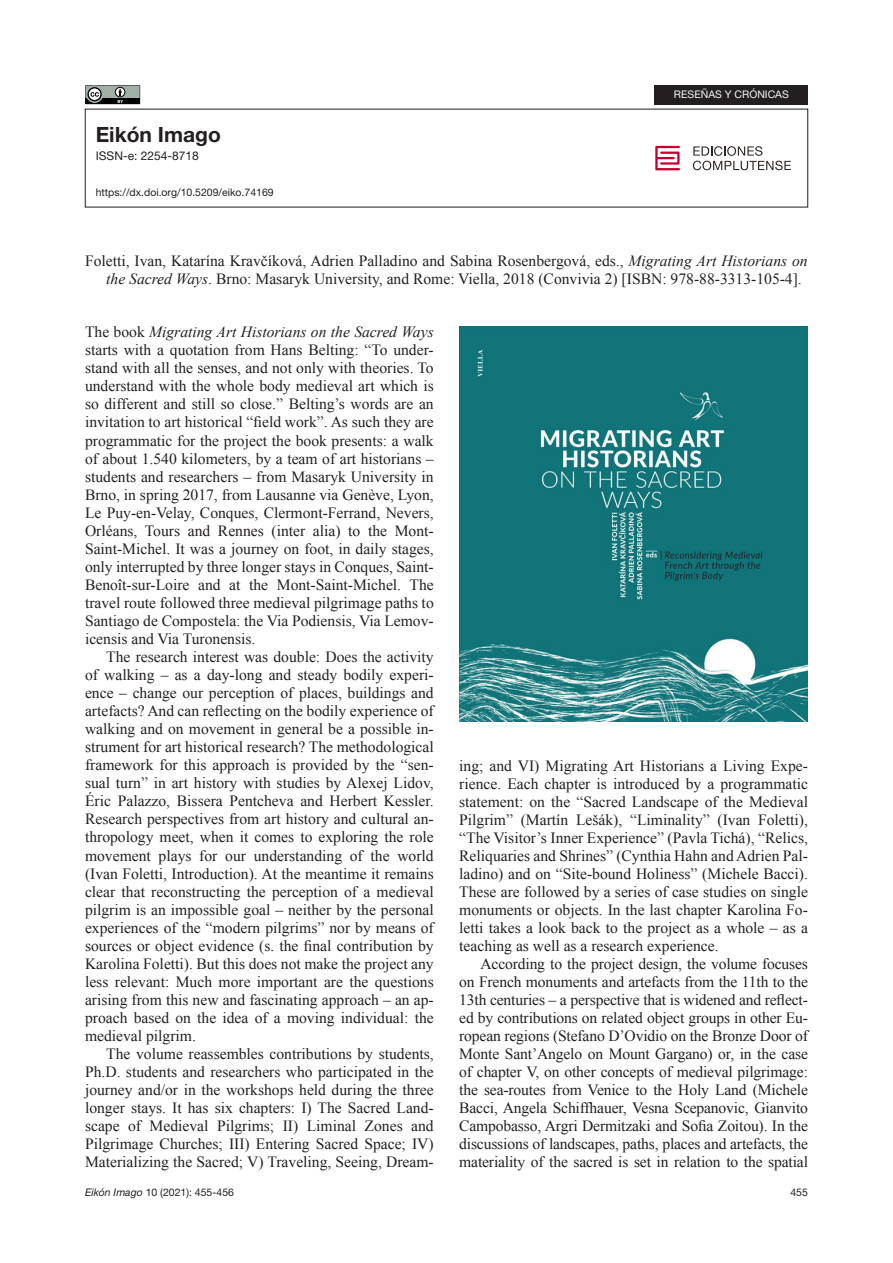
<style>
.page{position:relative;width:893px;height:1263px;background:#fff}
.page>*{position:absolute;margin:0;border:0;box-sizing:border-box;transform-origin:0 0}
.t1{font:700 21px "Helvetica Neue LT Pro";color:#231f20}
.t2{font:15.6px/18px "Times New Roman";color:#231f20;text-align:justify}
.t3{font:12px "Helvetica Neue LT Pro";color:#231f20}
.t4{font:10.5px "Helvetica Neue LT Pro";color:#231f20}
.t5{font:10.5px "Helvetica Neue LT Pro";color:#f7f7f8}
.s1{font-style:italic}
</style>
<div class="page">
<svg style="left:655px;top:146px;width:25px;height:24px"></svg>
<svg style="left:693px;top:146px;width:98px;height:24px"></svg>
<div style="left:655px;top:85px;width:153px;height:19px;background:#231f20"></div>
<svg style="left:85px;top:85px;width:55px;height:19px"></svg>
<img style="left:459px;top:326px;width:349px;height:395px">
<h1 class="t1" style="left:96px;top:121px;width:127px">Eikón Imago</h1>
<p class="t3" style="left:96px;top:148px;width:105px">ISSN-e: 2254-8718</p>
<p class="t4" style="left:96px;top:186px;width:179px">https://dx.doi.org/10.5209/eiko.74169</p>
<p class="t5" style="left:674px;top:88px;width:116px">RESEÑAS Y CRÓNICAS</p>
<p class="t2" style="left:106px;top:251px;width:703px;text-indent:-21px">Foletti, Ivan, Katarína Kravčíková, Adrien Palladino and Sabina Rosenbergová, eds., <span class="s1">Migrating Art Historians on the Sacred Ways</span>. Brno: Masaryk University, and Rome: Viella, 2018 (Convivia 2) [ISBN: 978-88-3313-105-4].</p>
<p class="t2" style="left:85px;top:323px;width:350px">The book <span class="s1">Migrating Art Historians on the Sacred Ways </span>starts with a quotation from Hans Belting: “To under&shy;stand with all the senses, and not only with theories. To understand with the whole body medieval art which is so different and still so close.” Belting’s words are an invitation to art historical “field work”. As such they are programmatic for the project the book presents: a walk of about 1.540 kilometers, by a team of art historians – students and researchers – from Masaryk University in Brno, in spring 2017, from Lausanne via Genève, Lyon, Le Puy-en-Velay, Conques, Clermont-Ferrand, Nevers, Orléans, Tours and Rennes (inter alia) to the Mont-Saint-Michel. It was a journey on foot, in daily stages, only interrupted by three longer stays in Conques, Saint-Benoît-sur-Loire and at the Mont-Saint-Michel. The travel route followed three medieval pilgrimage paths to Santiago de Compostela: the Via Podiensis, Via Lemov&shy;icensis and Via Turonensis.</p>
<p class="t2" style="left:85px;top:647px;width:350px;text-indent:21px">The research interest was double: Does the activity of walking – as a day-long and steady bodily experi&shy;ence – change our perception of places, buildings and artefacts? And can reflecting on the bodily experience of walking and on movement in general be a possible in&shy;strument for art historical research? The methodological framework for this approach is provided by the “sen&shy;sual turn” in art history with studies by Alexej Lidov, Éric Palazzo, Bissera Pentcheva and Herbert Kessler.<br>Research perspectives from art history and cultural an&shy;thropology meet, when it comes to exploring the role movement plays for our understanding of the world (Ivan Foletti, Introduction). At the meantime it remains clear that reconstructing the perception of a medieval pilgrim is an impossible goal – neither by the personal experiences of the “modern pilgrims” nor by means of sources or object evidence (s. the final contribution by Karolina Foletti). But this does not make the project any less relevant: Much more important are the questions arising from this new and fascinating approach – an ap&shy;proach based on the idea of a moving individual: the medieval pilgrim.</p>
<p class="t2" style="left:85px;top:1044px;width:350px;text-indent:21px">The volume reassembles contributions by students, Ph.D. students and researchers who participated in the journey and/or in the workshops held during the three longer stays. It has six chapters: I) The Sacred Land&shy;scape of Medieval Pilgrims; II) Liminal Zones and Pilgrimage Churches; III) Entering Sacred Space; IV)<br>Materializing the Sacred; V) Traveling, Seeing, Dream-</p>
<p class="t2" style="left:459px;top:757px;width:350px">ing; and VI) Migrating Art Historians a Living Expe&shy;rience. Each chapter is introduced by a programmatic statement: on the “Sacred Landscape of the Medieval Pilgrim” (Martín Lešák), “Liminality” (Ivan Foletti), “The Visitor’s Inner Experience” (Pavla Tichá), “Relics, Reliquaries and Shrines” (Cynthia Hahn and Adrien Pal&shy;ladino) and on “Site-bound Holiness” (Michele Bacci).<br>These are followed by a series of case studies on single monuments or objects. In the last chapter Karolina Fo&shy;letti takes a look back to the project as a whole – as a teaching as well as a research experience.</p>
<p class="t2" style="left:459px;top:955px;width:350px;text-indent:21px">According to the project design, the volume focuses on French monuments and artefacts from the 11th to the 13th centuries – a perspective that is widened and reflect&shy;ed by contributions on related object groups in other Eu&shy;ropean regions (Stefano D’Ovidio on the Bronze Door of Monte Sant’Angelo on Mount Gargano) or, in the case of chapter V, on other concepts of medieval pilgrimage: the sea-routes from Venice to the Holy Land (Michele Bacci, Angela Schiffhauer, Vesna Scepanovic, Gianvito Campobasso, Argri Dermitzaki and Sofia Zoitou). In the discussions of landscapes, paths, places and artefacts, the materiality of the sacred is set in relation to the spatial</p>
<p class="t4" style="left:85px;top:1186px;width:151px"><span class="s1">Eikón Imago</span> 10 (2021): 455-456</p>
<p class="t4" style="left:790px;top:1186px;width:19px">455</p>
</div>
